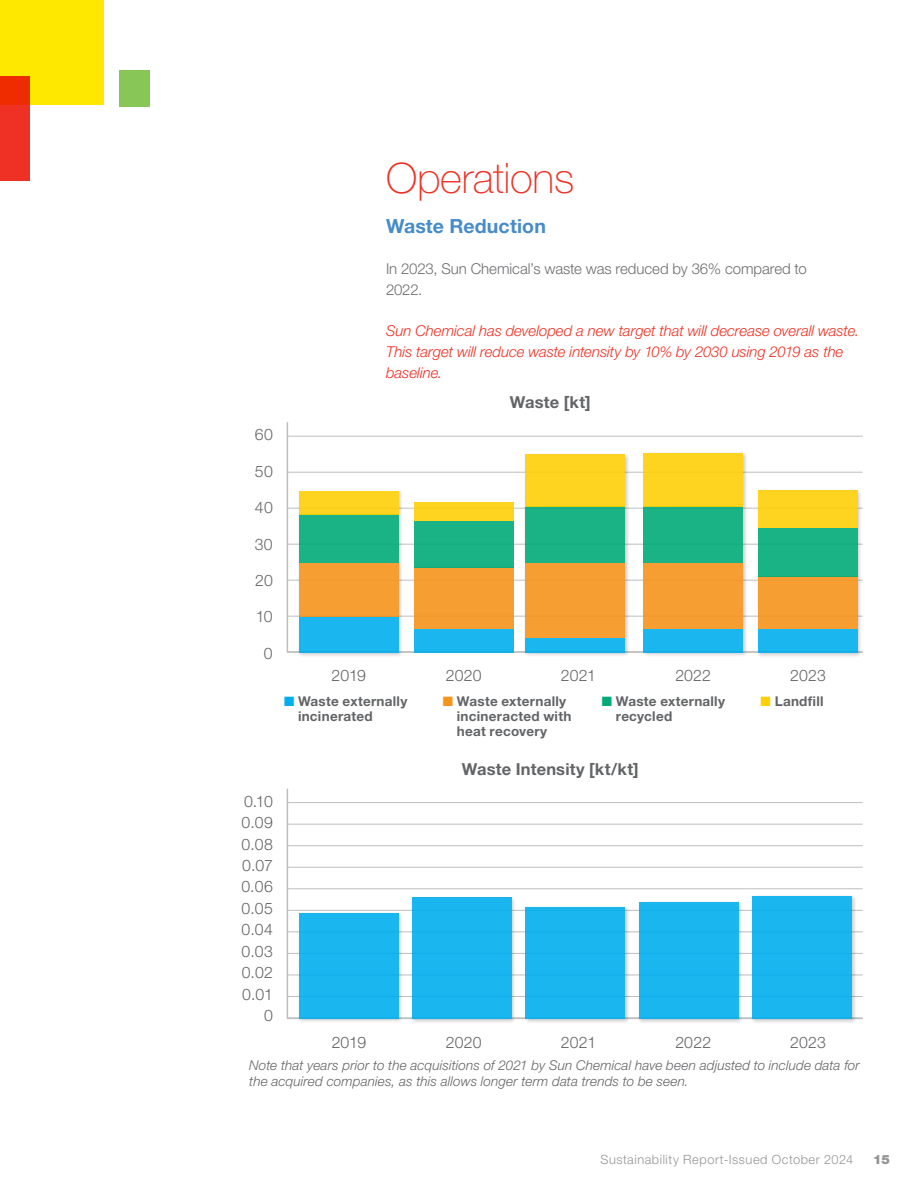
<style>
.page{position:relative;width:918px;height:1188px;background:#fff}
.page>*{position:absolute;margin:0;border:0;box-sizing:border-box;transform-origin:0 0}
.t1{font:100 42px "Helvetica Neue LT Pro";letter-spacing:-.01em;color:#ee3124}
.t2{font:700 19.5px "Helvetica Neue LT Pro";letter-spacing:.005em;color:#468bca}
.t3{font:700 16.5px "Helvetica Neue LT Pro";letter-spacing:.01em;color:#636466}
.t4{font:300 15.9px "Helvetica Neue LT Pro";letter-spacing:.005em;color:#636466}
.t5{font:300 15.9px/21.5px "Helvetica Neue LT Pro";letter-spacing:.025em;color:#636466;text-align:right}
.t6{font:italic 300 15px/21px "Helvetica Neue LT Pro";letter-spacing:-.005em;color:#ee3124}
.t7{font:300 15px/21px "Helvetica Neue LT Pro";letter-spacing:-.005em;color:#6d6e71}
.t8{font:italic 300 13.5px/16.2px "Helvetica Neue LT Pro";letter-spacing:.01em;color:#636466}
.t9{font:700 13.5px/15px "Helvetica Neue LT Pro";letter-spacing:.02em;color:#636466}
.t10{font:300 12.75px "Helvetica Neue LT Pro";letter-spacing:.045em;color:#939598}
.t11{font:900 12.75px "Helvetica Neue LT Std";color:#939598}
.s1{color:#00aeef}
.s2{color:#f7941c}
.s3{color:#00ab78}
.s4{color:#fed007}
</style>
<div class="page">
<div style="left:0;top:0;width:103px;height:105px;background:#ffe800"></div>
<svg style="left:0;top:76px;width:30px;height:104px;background:#ee2f19"></svg>
<div style="left:119px;top:70px;width:31px;height:37px;background:#88c657"></div>
<svg style="left:286px;top:788px;width:577px;height:231px"></svg>
<svg style="left:286px;top:422px;width:577px;height:231px"></svg>
<div style="left:414px;top:629px;width:99px;height:24px;background:#1ab6f0"></div>
<div style="left:414px;top:567px;width:99px;height:62px;background:#f79e33"></div>
<div style="left:414px;top:521px;width:99px;height:46px;background:#1ab385"></div>
<div style="left:414px;top:503px;width:99px;height:18px;background:#fed420"></div>
<div style="left:297px;top:488px;width:106px;height:169px;background:#000;opacity:.2"></div>
<svg style="left:299px;top:490px;width:100px;height:163px;background:#85b173"></svg>
<div style="left:524px;top:453px;width:106px;height:204px;background:#000;opacity:.2"></div>
<svg style="left:526px;top:455px;width:99px;height:198px;background:#a9b353"></svg>
<div style="left:642px;top:451px;width:106px;height:206px;background:#000;opacity:.2"></div>
<svg style="left:644px;top:453px;width:99px;height:200px;background:#a0b55b"></svg>
<div style="left:756px;top:489px;width:107px;height:169px;background:#000;opacity:.2"></div>
<svg style="left:758px;top:491px;width:100px;height:162px;background:#94b363"></svg>
<div style="left:297px;top:911px;width:106px;height:113px;background:#000;opacity:.2"></div>
<div style="left:299px;top:913px;width:100px;height:106px;background:#1ab6f0"></div>
<div style="left:410px;top:896px;width:107px;height:128px;background:#000;opacity:.2"></div>
<div style="left:412px;top:898px;width:100px;height:121px;background:#1ab6f0"></div>
<div style="left:524px;top:905px;width:106px;height:119px;background:#000;opacity:.2"></div>
<div style="left:526px;top:907px;width:99px;height:112px;background:#1ab6f0"></div>
<div style="left:637px;top:900px;width:107px;height:124px;background:#000;opacity:.2"></div>
<div style="left:639px;top:902px;width:100px;height:117px;background:#1ab6f0"></div>
<div style="left:751px;top:894px;width:106px;height:130px;background:#000;opacity:.2"></div>
<div style="left:752px;top:896px;width:100px;height:123px;background:#1ab6f0"></div>
<h1 class="t1" style="left:386px;top:153px;width:190px">Operations</h1>
<h2 class="t2" style="left:386px;top:214px;width:161px">Waste Reduction</h2>
<p class="t7" style="left:386px;top:258px;width:422px">In 2023, Sun Chemical’s waste was reduced by 36% compared to<br>2022.</p>
<p class="t6" style="left:386px;top:320px;width:475px">Sun Chemical has developed a new target that will decrease overall waste.<br>This target will reduce waste intensity by 10% by 2030 using 2019 as the baseline.</p>
<p class="t4" style="left:255px;top:425px;width:20px">60</p>
<p class="t4" style="left:255px;top:461px;width:19px">50</p>
<p class="t4" style="left:255px;top:498px;width:19px">40</p>
<p class="t4" style="left:255px;top:534px;width:20px">30</p>
<p class="t4" style="left:255px;top:571px;width:19px">20</p>
<p class="t4" style="left:256px;top:607px;width:19px">10</p>
<p class="t4" style="left:264px;top:643px;width:10px">0</p>
<p class="t5" style="left:241px;top:790px;width:33px">0.10<br>0.09<br>0.08<br>0.07<br>0.06<br>0.05<br>0.04<br>0.03<br>0.02<br>0.01<br>0</p>
<p class="t3" style="left:510px;top:392px;width:82px">Waste [kt]</p>
<p class="t4" style="left:332px;top:666px;width:36px">2019</p>
<p class="t4" style="left:446px;top:666px;width:37px">2020</p>
<p class="t4" style="left:561px;top:666px;width:37px">2021</p>
<p class="t4" style="left:675px;top:666px;width:37px">2022</p>
<p class="t4" style="left:790px;top:666px;width:37px">2023</p>
<p class="t9" style="left:298px;top:693px;width:111px;text-indent:-14px"><span class="s1">■</span> Waste externally incinerated</p>
<p class="t9" style="left:457px;top:693px;width:116px;text-indent:-14px"><span class="s2">■</span> Waste externally incineracted with heat recovery</p>
<p class="t9" style="left:616px;top:693px;width:111px;text-indent:-14px"><span class="s3">■</span> Waste externally recycled</p>
<p class="t9" style="left:761px;top:693px;width:64px"><span class="s4">■</span> Landfill</p>
<p class="t3" style="left:462px;top:758px;width:178px">Waste Intensity [kt/kt]</p>
<p class="t4" style="left:332px;top:1032px;width:36px">2019</p>
<p class="t4" style="left:446px;top:1032px;width:37px">2020</p>
<p class="t4" style="left:561px;top:1032px;width:37px">2021</p>
<p class="t4" style="left:675px;top:1032px;width:37px">2022</p>
<p class="t4" style="left:790px;top:1032px;width:37px">2023</p>
<p class="t8" style="left:249px;top:1057px;width:612px">Note that years prior to the acquisitions of 2021 by Sun Chemical have been adjusted to include data for the acquired companies, as this allows longer term data trends to be seen.</p>
<p class="t10" style="left:600px;top:1151px;width:254px">Sustainability Report-Issued October 2024</p>
<p class="t11" style="left:873px;top:1152px;width:19px">15</p>
</div>
